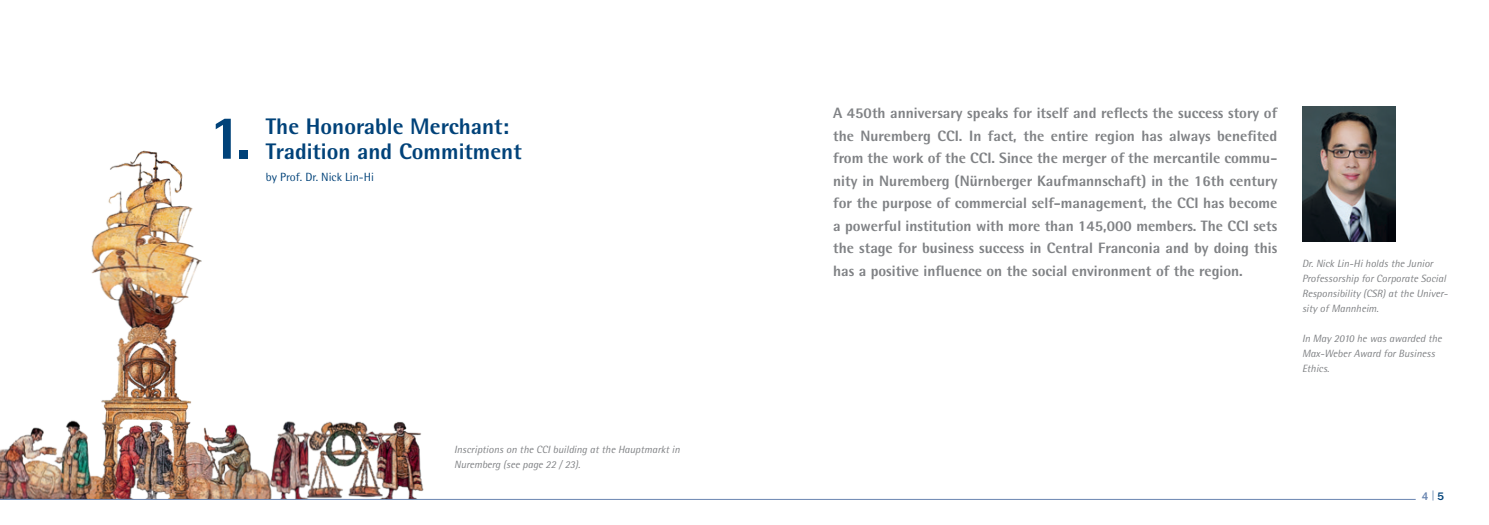
<style>
.page{position:relative;width:1489px;height:525px;background:#fff}
.page>*{position:absolute;margin:0;border:0;box-sizing:border-box;transform-origin:0 0}
.t1{font:800 61.88px "Agfa Rotis Semisans";color:#004279}
.t2{font:800 22.5px/25px "Agfa Rotis Semisans";color:#004279}
.t3{font:800 15px/22.5px "Agfa Rotis Semisans";color:#808285;text-align:justify}
.t4{font:11.88px "Agfa Rotis Semisans";color:#004279}
.t5{font:500 11.25px "Franklin Gothic LT";color:#6a86b1}
.t6{font:italic 10.5px/15px "Agfa Rotis Semisans";color:#808285}
.s1{font-weight:400;font-size:10px;color:#3d6799}
.s2{color:#004279}
</style>
<div class="page">
<img style="left:1302px;top:106px;width:93px;height:136px">
<img style="left:0;top:150px;width:454px;height:349px">
<hr style="left:0;top:499px;width:1415px;height:1px;background:#6a86b1">
<h1 class="t1" style="left:208px;top:98px;width:43px">1.</h1>
<h2 class="t2" style="left:266px;top:113px;width:257px">The Honorable Merchant:<br>Tradition and Commitment</h2>
<p class="t4" style="left:266px;top:170px;width:110px">by Prof. Dr. Nick Lin-Hi</p>
<p class="t6" style="left:454px;top:441px;width:227px">Inscriptions on the CCI building at the Hauptmarkt in<br>Nuremberg (see page 22 / 23).</p>
<p class="t3" style="left:833px;top:102px;width:446px">A 450th anniversary speaks for itself and reflects the success story of the Nuremberg CCI. In fact, the entire region has always benefited from the work of the CCI. Since the merger of the mercantile commu&shy;nity in Nuremberg (Nürnberger Kaufmannschaft) in the 16th century for the purpose of commercial self-management, the CCI has become a powerful institution with more than 145,000 members. The CCI sets the stage for business success in Central Franconia and by doing this has a positive influence on the social environment of the region.</p>
<p class="t6" style="left:1301px;top:256px;width:147px">Dr. Nick Lin-Hi holds the Junior<br>Professorship for Corporate Social<br>Responsibility (CSR) at the Univer&shy;sity of Mannheim.</p>
<p class="t6" style="left:1301px;top:331px;width:141px">In May 2010 he was awarded the<br>Max-Weber Award for Business<br>Ethics.</p>
<p class="t5" style="left:1421px;top:489px;width:24px">4<span class="s1">|</span><span class="s2">5</span></p>
</div>
